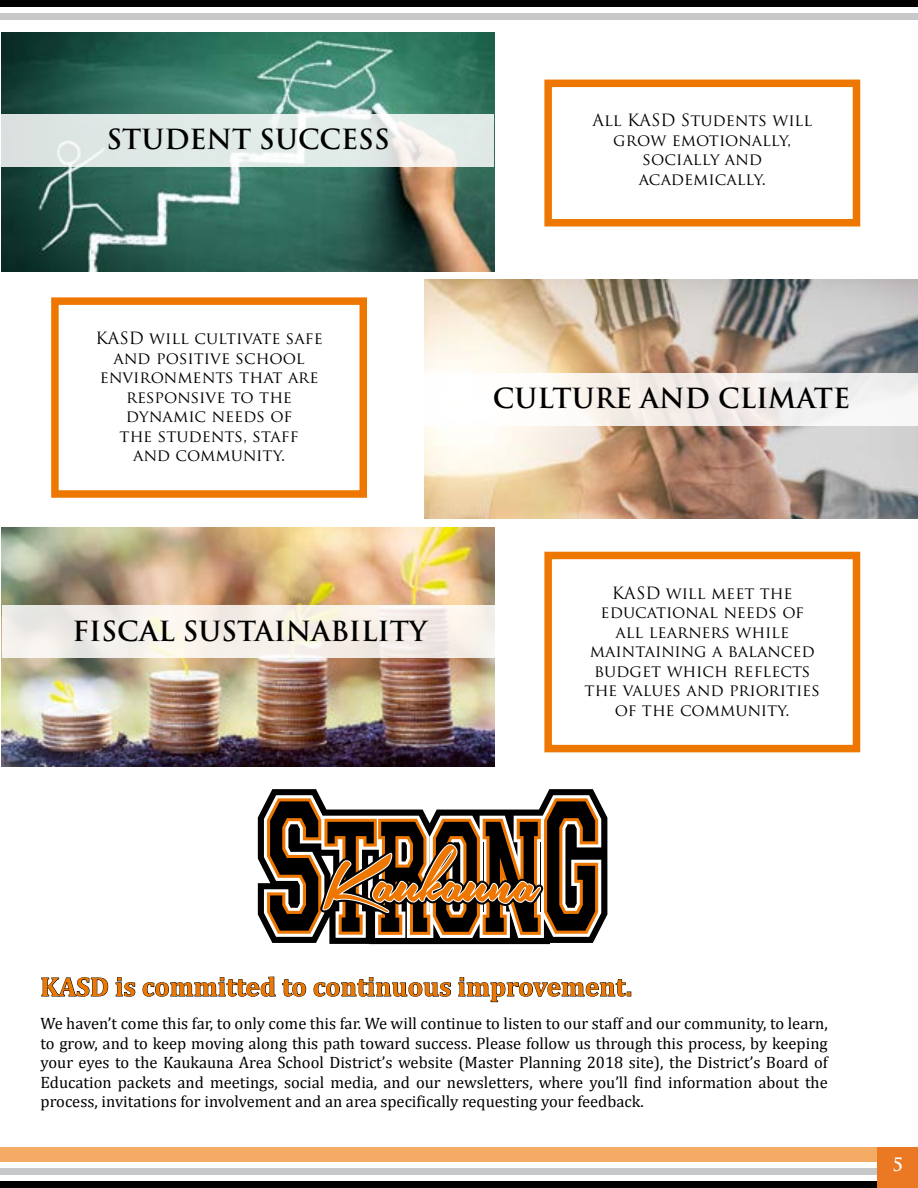
<style>
.page{position:relative;width:918px;height:1188px;background:#fff}
.page>*{position:absolute;margin:0;border:0;box-sizing:border-box;transform-origin:0 0}
.t1{font:700 27px "Trajan Pro";color:#000}
.t2{font:700 27px "Cambria";color:#ed7700}
.t3{font:700 18px "Trajan Pro";color:#fff}
.t4{font:16.5px/19.5px "Cambria";color:#000;text-align:justify}
.t5{font:16.5px/19.5px "Trajan Pro";color:#000;text-align:center}
</style>
<div class="page">
<div style="left:0;top:1148px;width:918px;height:14px;background:#f4ac64"></div>
<div style="left:0;top:1168px;width:918px;height:6px;background:#c7c8ca"></div>
<div style="left:0;top:1181px;width:918px;height:7px;background:#000"></div>
<div style="left:0;top:13px;width:918px;height:7px;background:#c7c8ca"></div>
<div style="left:0;top:0;width:918px;height:7px;background:#000"></div>
<div style="left:878px;top:1148px;width:40px;height:40px;background:#eb7924"></div>
<svg style="left:41px;top:977px;width:67px;height:20px"></svg>
<svg style="left:115px;top:977px;width:21px;height:20px"></svg>
<svg style="left:142px;top:976px;width:134px;height:21px"></svg>
<svg style="left:282px;top:979px;width:24px;height:18px"></svg>
<svg style="left:313px;top:977px;width:138px;height:20px"></svg>
<svg style="left:458px;top:977px;width:173px;height:25px"></svg>
<img style="left:2px;top:32px;width:493px;height:239px">
<img style="left:2px;top:528px;width:493px;height:238px">
<img style="left:425px;top:280px;width:493px;height:239px">
<svg style="left:1px;top:114px;width:493px;height:53px;background:#e2eae7"></svg>
<svg style="left:425px;top:373px;width:493px;height:52px"></svg>
<svg style="left:2px;top:606px;width:493px;height:52px;background:#f4eee8"></svg>
<div style="left:544px;top:80px;width:316px;height:146px;border:8px solid #ed7700"></div>
<div style="left:51px;top:297px;width:316px;height:201px;border:8px solid #ed7700"></div>
<div style="left:544px;top:552px;width:316px;height:200px;border:8px solid #ed7700"></div>
<svg style="left:258px;top:789px;width:349px;height:155px"></svg>
<svg style="left:264px;top:796px;width:337px;height:141px"></svg>
<svg style="left:267px;top:798px;width:331px;height:137px"></svg>
<h1 class="t1" style="left:107px;top:123px;width:285px">STUDENT SUCCESS</h1>
<p class="t5" style="left:95px;top:328px;width:229px">KASD will cultivate safe and positive school environments that are responsive to the dynamic needs of<br>the students, staff<br>and community.</p>
<h1 class="t1" style="left:72px;top:614px;width:356px">FISCAL SUSTAINABILITY</h1>
<p class="t5" style="left:592px;top:111px;width:221px">All KASD Students will grow emotionally, socially and academically.</p>
<h1 class="t1" style="left:493px;top:381px;width:359px">CULTURE AND CLIMATE</h1>
<p class="t5" style="left:585px;top:583px;width:237px">KASD will meet the educational needs of all learners while maintaining a balanced budget which reflects the values and priorities of the community.</p>
<h1 class="t2" style="left:40px;top:968px;width:593px">KASD is committed to continuous improvement.</h1>
<p class="t4" style="left:40px;top:1014px;width:789px">We haven’t come this far, to only come this far. We will continue to listen to our staff and our community, to learn, to grow, and to keep moving along this path toward success. Please follow us through this process, by keeping your eyes to the Kaukauna Area School District’s website (Master Planning 2018 site), the District’s Board of Education packets and meetings, social media, and our newsletters, where you’ll find information about the process, invitations for involvement and an area specifically requesting your feedback.</p>
<p class="t3" style="left:892px;top:1154px;width:12px">5</p>
</div>
